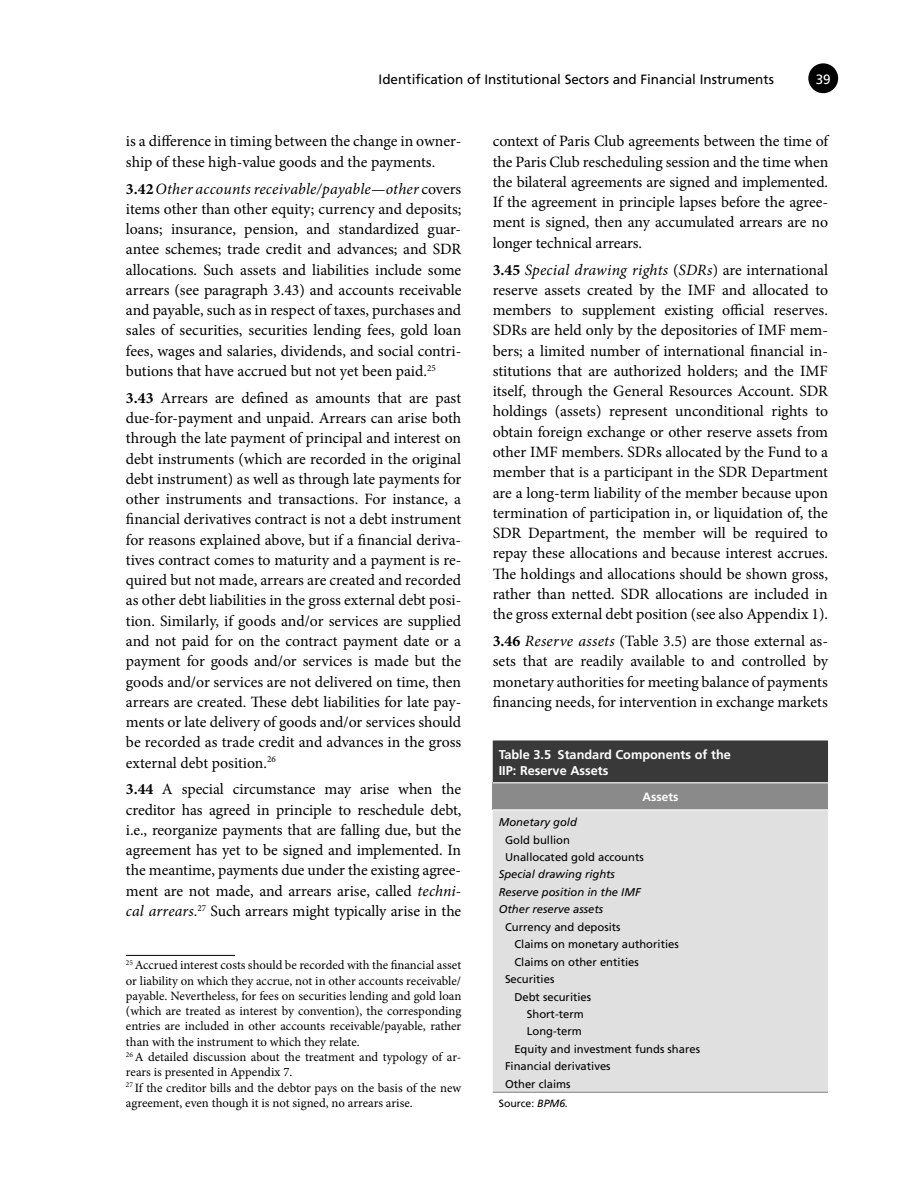
<style>
.page{position:relative;width:918px;height:1188px;background:#fff}
.page>*{position:absolute;margin:0;border:0;box-sizing:border-box;transform-origin:0 0}
.t1{font:15.75px/20.2px "Minion Pro";color:#000;text-align:justify}
.t2{font:13.5px "Frutiger LT Std";color:#000}
.t3{font:13.5px "Frutiger LT Std";color:#fff}
.t4{font:12.75px/15.3px "Minion Pro";color:#000}
.t5{font:700 12.75px/15.8px "Frutiger LT Std";color:#fff}
.t6{font:700 12px "Frutiger LT Std";color:#fff}
.t7{font:11.25px/17.4px "Frutiger LT Std";color:#000}
.t8{font:italic 11.25px/17.4px "Frutiger LT Std";color:#000}
.t9{font:10.5px "Frutiger LT Std";color:#000}
.s1{font-weight:700}
.s2{font-style:italic}
</style>
<div class="page">
<div style="left:808px;top:63px;width:30px;height:30px;background:#000;border-radius:50%"></div>
<hr style="left:126px;top:955px;width:109px;height:1px;background:#000">
<div style="left:493px;top:740px;width:335px;height:42px;background:#393939"></div>
<div style="left:493px;top:783px;width:335px;height:27px;background:#8a8a8a"></div>
<div style="left:493px;top:810px;width:335px;height:282px;background:#e0e0e0"></div>
<hr style="left:493px;top:809px;width:335px;height:1px;background:#fff">
<hr style="left:493px;top:1092px;width:335px;height:1px;background:#808080">
<p class="t2" style="left:379px;top:73px;width:397px">Identification of Institutional Sectors and Financial Instruments</p>
<p class="t3" style="left:816px;top:73px;width:17px">39</p>
<p class="t1" style="left:126px;top:133px;width:337px">is a difference in timing between the change in owner&shy;ship of these high-value goods and the payments.</p>
<p class="t1" style="left:126px;top:180px;width:337px"><span class="s1">3.42</span> <span class="s2">Other accounts receivable/payable—other</span> covers items other than other equity; currency and deposits; loans; insurance, pension, and standardized guar&shy;antee schemes; trade credit and advances; and SDR allocations. Such assets and liabilities include some arrears (see paragraph 3.43) and accounts receivable and payable, such as in respect of taxes, purchases and sales of securities, securities lending fees, gold loan fees, wages and salaries, dividends, and social contri&shy;butions that have accrued but not yet been paid. <sup>25</sup></p>
<p class="t1" style="left:126px;top:389px;width:337px"><span class="s1">3.43</span> Arrears are defined as amounts that are past due-for-payment and unpaid. Arrears can arise both through the late payment of principal and interest on debt instruments (which are recorded in the original debt instrument) as well as through late payments for other instruments and transactions. For instance, a financial derivatives contract is not a debt instrument for reasons explained above, but if a financial deriva&shy;tives contract comes to maturity and a payment is re&shy;quired but not made, arrears are created and recorded as other debt liabilities in the gross external debt posi&shy;tion. Similarly, if goods and/or services are supplied and not paid for on the contract payment date or a payment for goods and/or services is made but the goods and/or services are not delivered on time, then arrears are created. These debt liabilities for late pay&shy;ments or late delivery of goods and/or services should be recorded as trade credit and advances in the gross external debt position. <sup>26</sup></p>
<p class="t1" style="left:126px;top:780px;width:337px"><span class="s1">3.44</span> A special circumstance may arise when the creditor has agreed in principle to reschedule debt, i.e., reorganize payments that are falling due, but the agreement has yet to be signed and implemented. In the meantime, payments due under the existing agree&shy;ment are not made, and arrears arise, called <span class="s2">techni&shy;cal arrears</span> . <sup>27</sup> Such arrears might typically arise in the</p>
<p class="t4" style="left:126px;top:959px;width:337px"><sup>25</sup> Accrued interest costs should be recorded with the financial asset or liability on which they accrue, not in other accounts receivable/ payable. Nevertheless, for fees on securities lending and gold loan (which are treated as interest by convention), the corresponding entries are included in other accounts receivable/payable, rather than with the instrument to which they relate.<br><sup>26</sup> A detailed discussion about the treatment and typology of ar&shy;rears is presented in Appendix 7.<br><sup>27</sup> If the creditor bills and the debtor pays on the basis of the new agreement, even though it is not signed, no arrears arise.</p>
<p class="t1" style="left:493px;top:133px;width:337px">context of Paris Club agreements between the time of the Paris Club rescheduling session and the time when the bilateral agreements are signed and implemented.<br>If the agreement in principle lapses before the agree&shy;ment is signed, then any accumulated arrears are no longer technical arrears.</p>
<p class="t1" style="left:493px;top:261px;width:337px"><span class="s1">3.45</span> <span class="s2">Special drawing rights</span> ( <span class="s2">SDRs</span> ) are international reserve assets created by the IMF and allocated to members to supplement existing official reserves.<br>SDRs are held only by the depositories of IMF mem&shy;bers; a limited number of international financial in&shy;stitutions that are authorized holders; and the IMF itself, through the General Resources Account. SDR holdings (assets) represent unconditional rights to obtain foreign exchange or other reserve assets from other IMF members. SDRs allocated by the Fund to a member that is a participant in the SDR Department are a long-term liability of the member because upon termination of participation in, or liquidation of, the SDR Department, the member will be required to repay these allocations and because interest accrues.<br>The holdings and allocations should be shown gross, rather than netted. SDR allocations are included in the gross external debt position (see also Appendix 1).</p>
<p class="t1" style="left:493px;top:632px;width:337px"><span class="s1">3.46</span> <span class="s2">Reserve assets</span> ( Table 3.5 ) are those external as&shy;sets that are readily available to and controlled by monetary authorities for meeting balance of payments financing needs, for intervention in exchange markets</p>
<p class="t5" style="left:499px;top:748px;width:234px">Table 3.5 Standard Components of the<br>IIP: Reserve Assets</p>
<p class="t6" style="left:642px;top:792px;width:37px">Assets</p>
<p class="t8" style="left:499px;top:814px;width:80px">Monetary gold</p>
<p class="t7" style="left:505px;top:832px;width:140px">Gold bullion<br>Unallocated gold accounts</p>
<p class="t8" style="left:499px;top:867px;width:143px">Special drawing rights<br>Reserve position in the IMF<br>Other reserve assets</p>
<p class="t7" style="left:505px;top:919px;width:117px">Currency and deposits</p>
<p class="t7" style="left:514px;top:936px;width:166px">Claims on monetary authorities</p>
<p class="t7" style="left:514px;top:954px;width:126px">Claims on other entities</p>
<p class="t7" style="left:505px;top:971px;width:51px">Securities</p>
<p class="t7" style="left:514px;top:989px;width:78px">Debt securities</p>
<p class="t7" style="left:527px;top:1006px;width:58px">Short-term</p>
<p class="t7" style="left:527px;top:1024px;width:57px">Long-term</p>
<p class="t7" style="left:514px;top:1041px;width:187px">Equity and investment funds shares</p>
<p class="t7" style="left:505px;top:1059px;width:107px">Financial derivatives</p>
<p class="t7" style="left:505px;top:1076px;width:67px">Other claims</p>
<p class="t9" style="left:499px;top:1099px;width:71px">Source: <span class="s2">BPM6 .</span></p>
</div>
